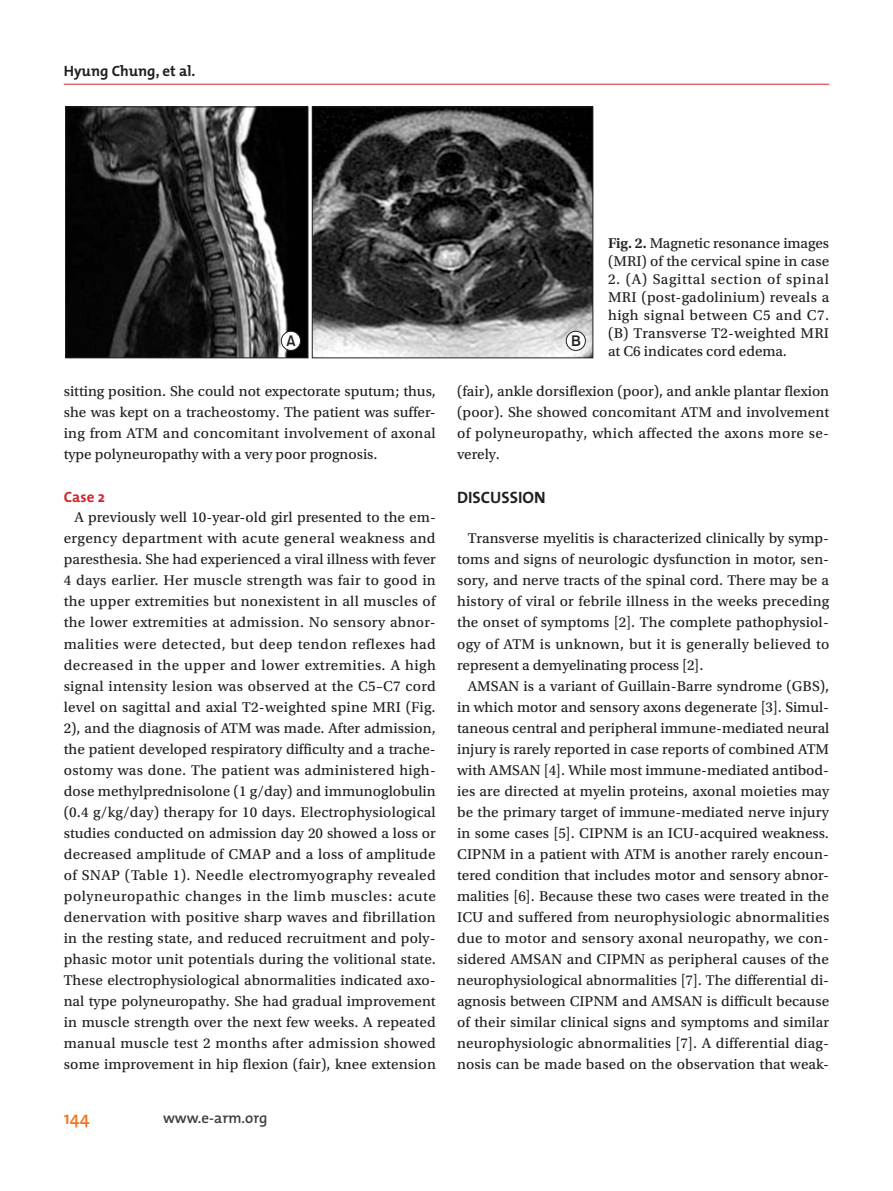
<style>
.page{position:relative;width:893px;height:1191px;background:#fff}
.page>*{position:absolute;margin:0;border:0;box-sizing:border-box;transform-origin:0 0}
.t1{font:600 18px "The Mix";color:#f47321}
.서론{font:700 16.5px "The Mix";color:#231f20}
.바탕글{font:15px/21px "Utopia Std Capt";letter-spacing:.01em;color:#231f20;text-align:justify}
.그림{font:15px/18px "Utopia Std Capt";color:#231f20}
.쪽제목_짝{font:700 15px "The Mix";color:#231f20}
.t2{font:600 15px "The Mix";color:#3e3e3f}
._1{font:700 15px "The Mix";color:#d1232a}
.t3{font:15px "Gothic 725 BT Bold A";color:#231f20}
.s1{font-family:"Utopia Std";font-weight:600}
</style>
<div class="page">
<hr style="left:64px;top:84px;width:765px;height:1px;background:#d1232a">
<svg style="left:65px;top:106px;width:528px;height:252px;background:#3d3d3d"></svg>
<div style="left:281px;top:331px;width:19px;height:19px;background:#fff;border-radius:50%"></div>
<div style="left:281px;top:331px;width:20px;height:20px;border:1px solid #231f20;border-radius:50%"></div>
<div style="left:566px;top:331px;width:19px;height:19px;background:#fff;border-radius:50%"></div>
<div style="left:566px;top:331px;width:20px;height:20px;border:1px solid #231f20;border-radius:50%"></div>
<p class="쪽제목_짝" style="left:64px;top:59px;width:133px">Hyung Chung, et al.</p>
<p class="t3" style="left:286px;top:332px;width:11px">A</p>
<p class="t3" style="left:571px;top:332px;width:11px">B</p>
<p class="그림" style="left:608px;top:234px;width:223px"><span class="s1">Fig. 2.</span> Magnetic resonance images (MRI) of the cervical spine in case</p>
<p class="그림" style="left:608px;top:270px;width:223px;text-align:justify">2. (A) Sagittal section of spinal MRI (post-gadolinium) reveals a high signal between C5 and C7. (B) Transverse T2-weighted MRI at C6 indicates cord edema.</p>
<p class="바탕글" style="left:64px;top:381px;width:374px">sitting position. She could not expectorate sputum; thus, she was kept on a tracheostomy. The patient was suffer&shy;ing from ATM and concomitant involvement of axonal type polyneuropathy with a very poor prognosis.</p>
<p class="_1" style="left:64px;top:484px;width:43px">Case 2</p>
<p class="바탕글" style="left:64px;top:507px;width:374px;text-align:center">A previously well 10-year-old girl presented to the em&shy;ergency department with acute general weakness and paresthesia. She had experienced a viral illness with fever 4 days earlier. Her muscle strength was fair to good in the upper extremities but nonexistent in all muscles of the lower extremities at admission. No sensory abnor&shy;malities were detected, but deep tendon reflexes had decreased in the upper and lower extremities. A high signal intensity lesion was observed at the C5–C7 cord level on sagittal and axial T2-weighted spine MRI (Fig.<br>2), and the diagnosis of ATM was made. After admission, the patient developed respiratory difficulty and a trache&shy;ostomy was done. The patient was administered high&shy;dose methylprednisolone (1 g/day) and immunoglobulin (0.4 g/kg/day) therapy for 10 days. Electrophysiological studies conducted on admission day 20 showed a loss or decreased amplitude of CMAP and a loss of amplitude of SNAP (Table 1). Needle electromyography revealed polyneuropathic changes in the limb muscles: acute denervation with positive sharp waves and fibrillation in the resting state, and reduced recruitment and poly&shy;phasic motor unit potentials during the volitional state.<br>These electrophysiological abnormalities indicated axo&shy;nal type polyneuropathy. She had gradual improvement in muscle strength over the next few weeks. A repeated manual muscle test 2 months after admission showed some improvement in hip flexion (fair), knee extension</p>
<p class="t1" style="left:64px;top:1102px;width:27px">144</p>
<p class="t2" style="left:163px;top:1105px;width:106px">www.e-arm.org</p>
<p class="바탕글" style="left:457px;top:381px;width:374px">(fair), ankle dorsiflexion (poor), and ankle plantar flexion (poor). She showed concomitant ATM and involvement of polyneuropathy, which affected the axons more se&shy;verely.</p>
<p class="서론" style="left:457px;top:483px;width:90px">DISCUSSION</p>
<p class="바탕글" style="left:457px;top:528px;width:374px;text-indent:11px">Transverse myelitis is characterized clinically by symp&shy;toms and signs of neurologic dysfunction in motor, sen&shy;sory, and nerve tracts of the spinal cord. There may be a history of viral or febrile illness in the weeks preceding the onset of symptoms [2]. The complete pathophysiol&shy;ogy of ATM is unknown, but it is generally believed to represent a demyelinating process [2].</p>
<p class="바탕글" style="left:457px;top:675px;width:374px;text-indent:11px">AMSAN is a variant of Guillain-Barre syndrome (GBS), in which motor and sensory axons degenerate [3]. Simul&shy;taneous central and peripheral immune-mediated neural injury is rarely reported in case reports of combined ATM with AMSAN [4]. While most immune-mediated antibod&shy;ies are directed at myelin proteins, axonal moieties may be the primary target of immune-mediated nerve injury in some cases [5]. CIPNM is an ICU-acquired weakness.<br>CIPNM in a patient with ATM is another rarely encoun&shy;tered condition that includes motor and sensory abnor&shy;malities [6]. Because these two cases were treated in the ICU and suffered from neurophysiologic abnormalities due to motor and sensory axonal neuropathy, we con&shy;sidered AMSAN and CIPMN as peripheral causes of the neurophysiological abnormalities [7]. The differential di&shy;agnosis between CIPNM and AMSAN is difficult because of their similar clinical signs and symptoms and similar neurophysiologic abnormalities [7]. A differential diag&shy;nosis can be made based on the observation that weak-</p>
</div>
